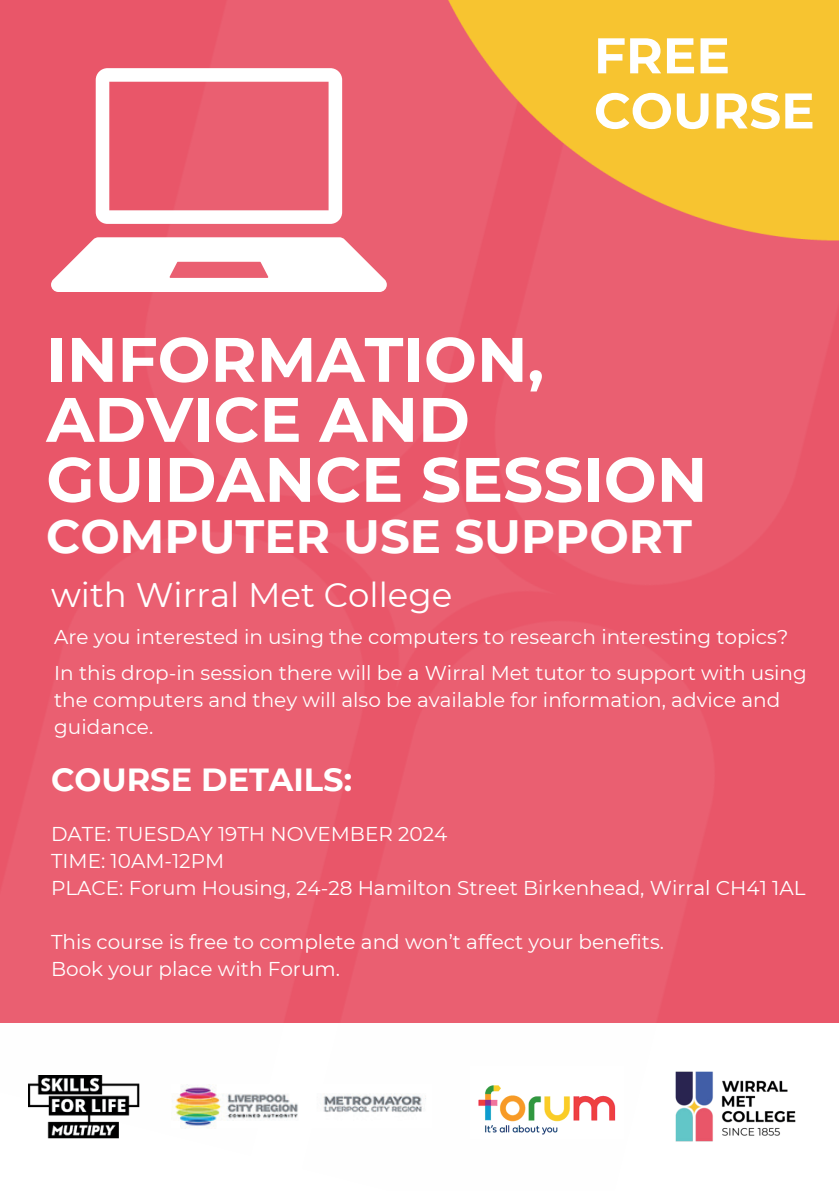
<style>
.page{position:relative;width:839px;height:1191px;background:#fff}
.page>*{position:absolute;margin:0;border:0;box-sizing:border-box;transform-origin:0 0}
.t1{font:700 62.8px/60px "Montserrat";color:#fff}
.t2{font:700 50px/55.2px "Montserrat";color:#fff}
.t3{font:700 46.6px "Montserrat";color:#fff}
.t4{font:34px "Montserrat";color:#fff}
.t5{font:700 32px "Montserrat";color:#fff}
.t6{font:20px/27px "Montserrat";color:#fff}
</style>
<div class="page">
<img style="left:0;top:0;width:838px;height:1139px">
<img style="left:28px;top:1075px;width:111px;height:63px">
<img style="left:172px;top:1084px;width:261px;height:45px">
<img style="left:661px;top:1058px;width:149px;height:84px">
<img style="left:323px;top:0;width:515px;height:324px">
<img style="left:470px;top:1067px;width:153px;height:72px">
<svg style="left:51px;top:237px;width:336px;height:55px"></svg>
<svg style="left:96px;top:68px;width:246px;height:156px"></svg>
<h2 class="t2" style="left:594px;top:26px;width:222px">FREE<br>COURSE</h2>
<h1 class="t1" style="left:46px;top:326px;width:662px">INFORMATION,<br>ADVICE AND<br>GUIDANCE SESSION</h1>
<h3 class="t3" style="left:46px;top:503px;width:647px">COMPUTER USE SUPPORT</h3>
<h3 class="t4" style="left:51px;top:571px;width:403px">with Wirral Met College</h3>
<p class="t6" style="left:54px;top:618px;width:754px;line-height:36px">Are you interested in using the computers to research interesting topics?<br>In this drop-in session there will be a Wirral Met tutor to support with using</p>
<p class="t6" style="left:54px;top:685px;width:727px">the computers and they will also be available for information, advice and guidance.</p>
<h3 class="t5" style="left:51px;top:757px;width:302px">COURSE DETAILS:</h3>
<p class="t6" style="left:51px;top:820px;width:756px">DATE: TUESDAY 19TH NOVEMBER 2024<br>TIME: 10AM-12PM<br>PLACE: Forum Housing, 24-28 Hamilton Street Birkenhead, Wirral CH41 1AL</p>
<p class="t6" style="left:51px;top:928px;width:614px">This course is free to complete and won’t affect your benefits.<br>Book your place with Forum.</p>
</div>
